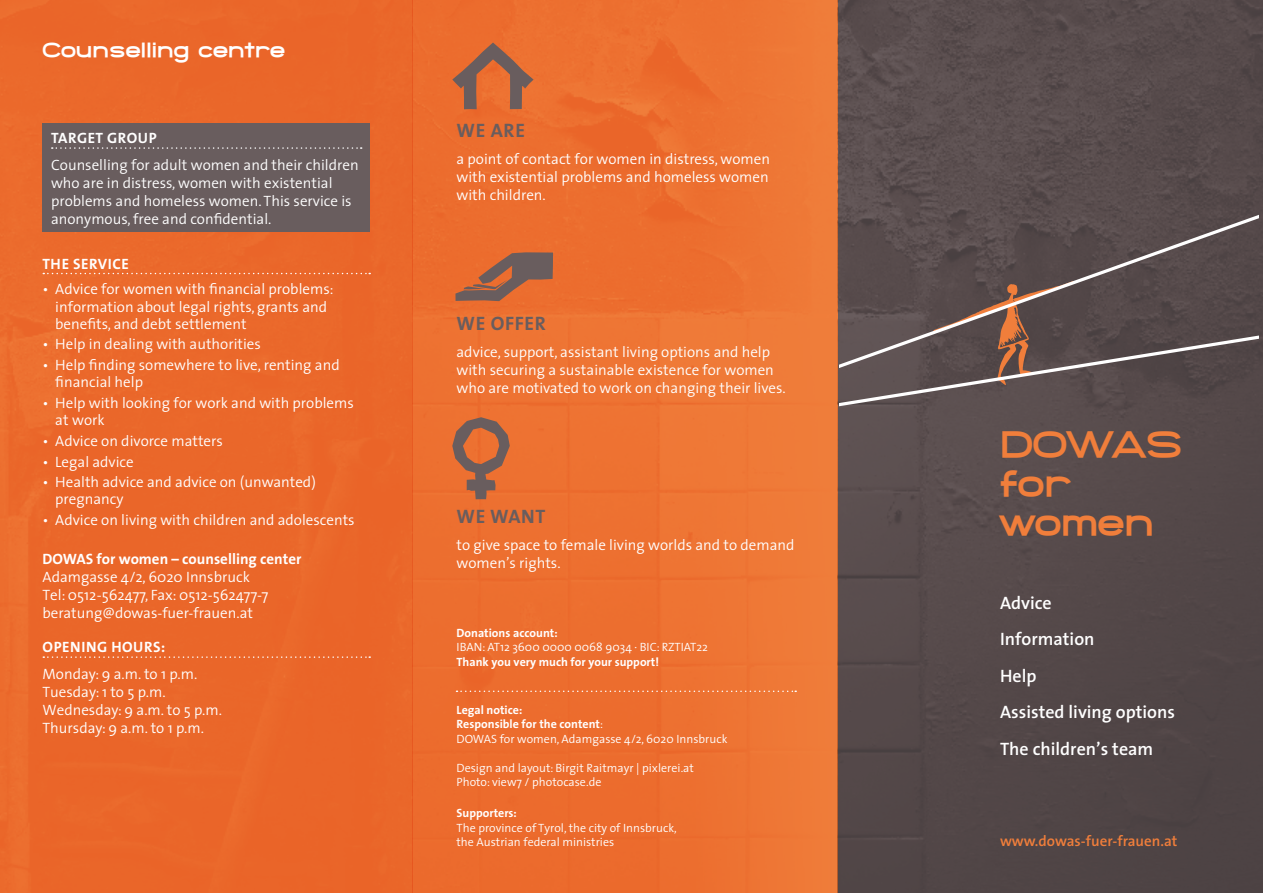
<style>
.page{position:relative;width:1263px;height:893px;background:#fff}
.page>*{position:absolute;margin:0;border:0;box-sizing:border-box;transform-origin:0 0}
.t1{font:800 37.5px/39px "SF Grandezza";color:#f07e3b}
.t2{font:800 21px "SF Grandezza";letter-spacing:.01em;color:#fff}
.t3{font:700 19.5px "The Sans";letter-spacing:.035em;color:#695d5e}
.t4{font:600 18px/36.5px "The Sans";color:#fff}
.t5{font:300 15px/18px "The Sans";color:#fff}
.t6{font:700 15px "The Sans";letter-spacing:.035em;color:#fff}
.t7{font:700 15px "The Sans";color:#fff}
.t8{font:600 15px "The Sans";color:#f07e3b}
.t9{font:300 12px/14.4px "The Sans";color:#fff}
.t10{font:700 12px "The Sans";color:#fff}
.s1{font-weight:700}
</style>
<div class="page">
<img style="left:0;top:0;width:1263px;height:893px">
<svg style="left:840px;top:121px;width:419px;height:150px"></svg>
<svg style="left:840px;top:271px;width:419px;height:198px"></svg>
<div style="left:43px;top:123px;width:327px;height:109px;background:#695d5e"></div>
<svg style="left:52px;top:147px;width:310px;height:2px"></svg>
<svg style="left:43px;top:273px;width:327px;height:1px"></svg>
<svg style="left:43px;top:656px;width:327px;height:2px"></svg>
<svg style="left:452px;top:43px;width:82px;height:66px"></svg>
<svg style="left:452px;top:417px;width:58px;height:82px"></svg>
<svg style="left:455px;top:252px;width:98px;height:49px"></svg>
<svg style="left:456px;top:690px;width:340px;height:2px"></svg>
<h2 class="t2" style="left:43px;top:37px;width:244px">Counselling centre</h2>
<p class="t6" style="left:51px;top:125px;width:107px">Target Group</p>
<p class="t5" style="left:51px;top:155px;width:309px">Counselling for adult women and their children who are in distress, women with existential problems and homeless women. This service is anonymous, free and confidential.</p>
<p class="t6" style="left:43px;top:251px;width:88px">The service</p>
<p class="t5" style="left:55px;top:280px;width:280px;line-height:17.2px;text-indent:-13px">• Advice for women with financial problems: information about legal rights, grants and benefits, and debt settlement</p>
<p class="t5" style="left:43px;top:335px;width:220px">• Help in dealing with authorities</p>
<p class="t5" style="left:55px;top:356px;width:286px;line-height:17.2px;text-indent:-13px">• Help finding somewhere to live, renting and financial help</p>
<p class="t5" style="left:55px;top:394px;width:300px;line-height:17.2px;text-indent:-13px">• Help with looking for work and with problems at work</p>
<p class="t5" style="left:43px;top:431px;width:182px">• Advice on divorce matters</p>
<p class="t5" style="left:43px;top:452px;width:93px">• Legal advice</p>
<p class="t5" style="left:55px;top:473px;width:262px;line-height:17.2px;text-indent:-13px">• Health advice and advice on (unwanted) pregnancy</p>
<p class="t5" style="left:43px;top:511px;width:314px">• Advice on living with children and adolescents</p>
<p class="t7" style="left:43px;top:546px;width:260px">DOWAS for women – counselling center</p>
<p class="t5" style="left:43px;top:567px;width:227px">Adamgasse 4/2, 6020 Innsbruck<br>Tel: 0512-562477, Fax: 0512-562477-7 beratung@dowas-fuer-frauen.at</p>
<p class="t6" style="left:43px;top:634px;width:124px">Opening hours:</p>
<p class="t5" style="left:43px;top:664px;width:181px">Monday: 9 a.m. to 1 p.m.<br>Tuesday: 1 to 5 p.m.<br>Wednesday: 9 a.m. to 5 p.m.<br>Thursday: 9 a.m. to 1 p.m.</p>
<h3 class="t3" style="left:457px;top:114px;width:70px">We are</h3>
<p class="t5" style="left:456px;top:149px;width:315px;text-align:justify">a point of contact for women in distress, women with existential problems and homeless women with children.</p>
<h3 class="t3" style="left:457px;top:307px;width:91px">We offer</h3>
<p class="t5" style="left:456px;top:342px;width:331px">advice, support, assistant living options and help with securing a sustainable existence for women who are motivated to work on changing their lives.</p>
<h3 class="t3" style="left:457px;top:500px;width:88px">We want</h3>
<p class="t5" style="left:456px;top:535px;width:339px">to give space to female living worlds and to demand women’s rights.</p>
<p class="t10" style="left:456px;top:623px;width:103px">Donations account:</p>
<p class="t9" style="left:456px;top:639px;width:253px">IBAN: AT12 3600 0000 0068 9034 · BIC: RZTIAT22</p>
<p class="t10" style="left:456px;top:651px;width:204px">Thank you very much for your support!</p>
<p class="t9" style="left:456px;top:702px;width:272px"><span class="s1">Legal notice:<br>Responsible for the content</span>:<br>DOWAS for women, Adamgasse 4/2, 6020 Innsbruck</p>
<p class="t9" style="left:456px;top:760px;width:239px">Design and layout: Birgit Raitmayr | pixlerei.at<br>Photo: view7 / photocase.de</p>
<p class="t10" style="left:456px;top:803px;width:62px">Supporters:</p>
<p class="t9" style="left:456px;top:820px;width:222px">The province of Tyrol, the city of Innsbruck, the Austrian federal ministries</p>
<h1 class="t1" style="left:1000px;top:425px;width:184px">DOWAS for women</h1>
<p class="t4" style="left:1000px;top:584px;width:176px">Advice<br>Information<br>Help<br>Assisted living options<br>The children’s team</p>
<p class="t8" style="left:1000px;top:829px;width:179px">www.dowas-fuer-frauen.at</p>
</div>
